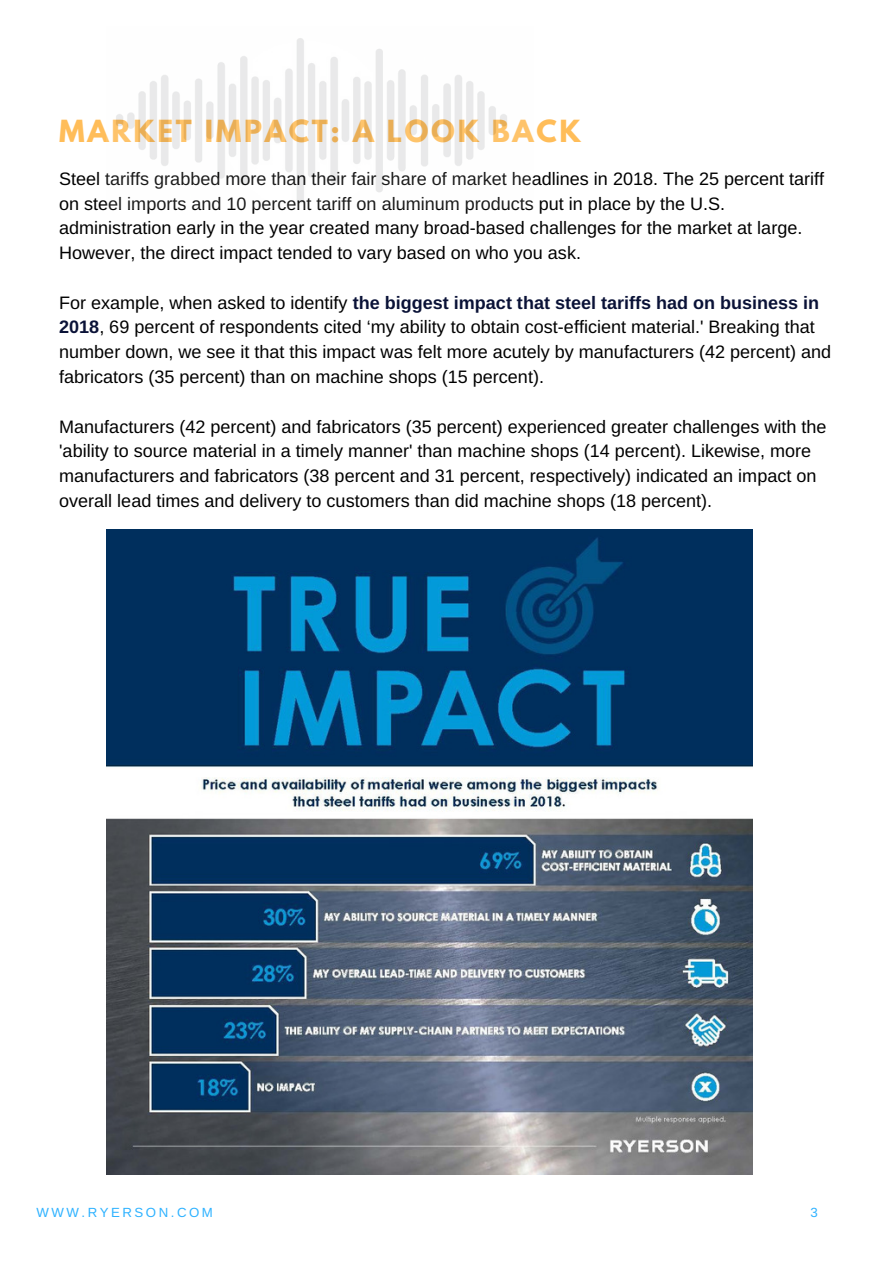
<style>
.page{position:relative;width:894px;height:1264px;background:#fff}
.page>*{position:absolute;margin:0;border:0;box-sizing:border-box;transform-origin:0 0}
.t1{font:700 27px "League Spartan";letter-spacing:.1em;color:#ffbd59}
.t2{font:18px/24.8px "Arimo";color:#000}
.t3{font:13.2px "Arimo";letter-spacing:.19em;color:#2eb2ff}
.s1{font-weight:700;color:#0a1237}
</style>
<div class="page">
<img style="left:106px;top:529px;width:646px;height:645px">
<img style="left:116px;top:38px;width:391px;height:165px">
<h1 class="t1" style="left:59px;top:117px;width:523px">MARKET IMPACT: A LOOK BACK</h1>
<p class="t2" style="left:59px;top:166px;width:766px">Steel tariffs grabbed more than their fair share of market headlines in 2018. The 25 percent tariff on steel imports and 10 percent tariff on aluminum products put in place by the U.S. administration early in the year created many broad-based challenges for the market at large.<br>However, the direct impact tended to vary based on who you ask.</p>
<p class="t2" style="left:59px;top:290px;width:773px">For example, when asked to identify <span class="s1">the biggest impact that steel tariffs had on business in 2018</span>, 69 percent of respondents cited ‘my ability to obtain cost-efficient material.' Breaking that number down, we see it that this impact was felt more acutely by manufacturers (42 percent) and fabricators (35 percent) than on machine shops (15 percent).</p>
<p class="t2" style="left:59px;top:414px;width:768px">Manufacturers (42 percent) and fabricators (35 percent) experienced greater challenges with the 'ability to source material in a timely manner' than machine shops (14 percent). Likewise, more manufacturers and fabricators (38 percent and 31 percent, respectively) indicated an impact on overall lead times and delivery to customers than did machine shops (18 percent).</p>
<p class="t3" style="left:36px;top:1204px;width:178px">WWW.RYERSON.COM</p>
<p class="t3" style="left:810px;top:1204px;width:9px">3</p>
</div>
